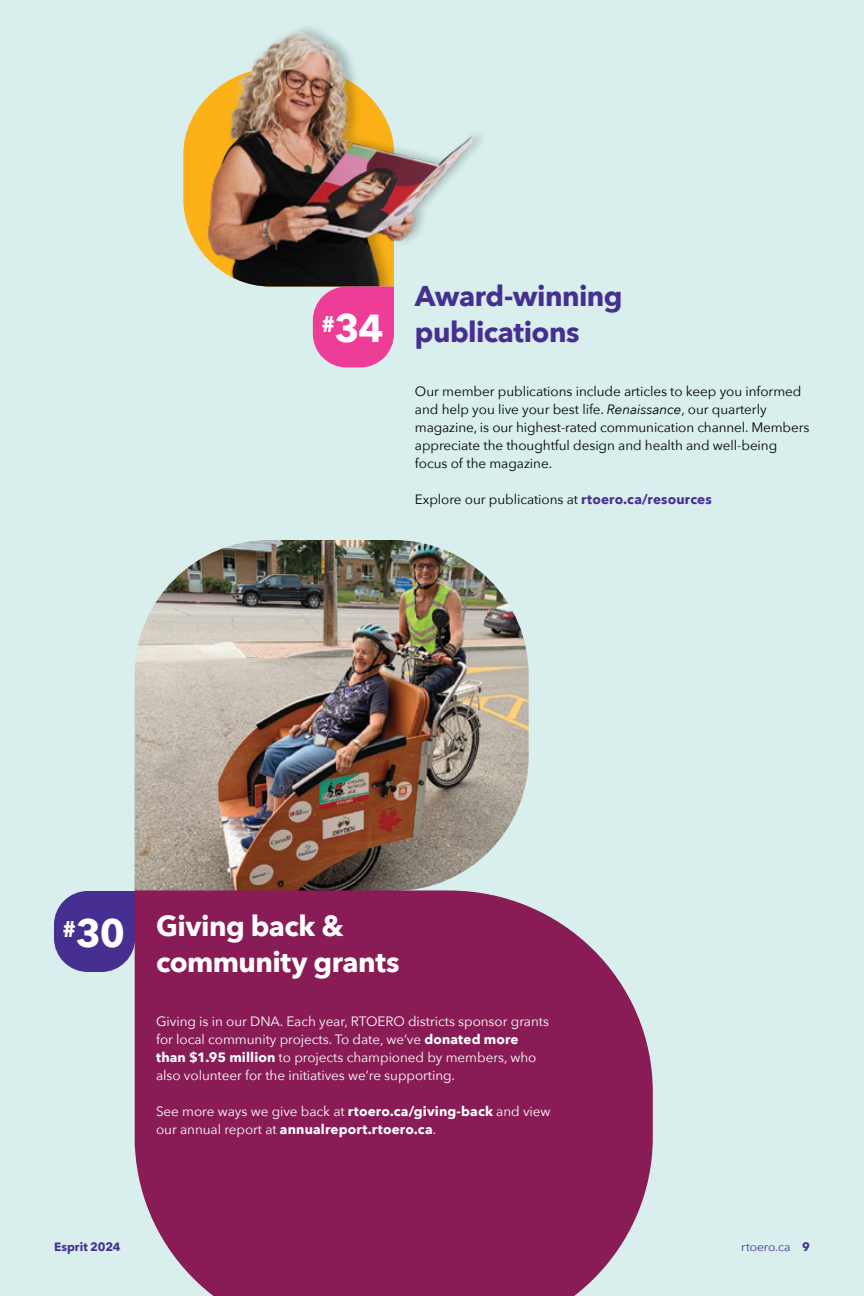
<style>
.page{position:relative;width:864px;height:1296px;background:#d8efee}
.page>*{position:absolute;margin:0;border:0;box-sizing:border-box;transform-origin:0 0}
.Header_2{font:700 39px "Avenir Next";color:#fff}
.Header_3{font:700 28.5px/36px "Avenir Next";letter-spacing:-.02em;color:#fff}
.Header_3-2{font:700 28.5px/36px "Avenir Next";letter-spacing:-.02em;color:#472f92}
.Body_Copy{font:13.5px/18px "Avenir Next";letter-spacing:-.005em;color:#fff}
.Body_Copy-2{font:13.5px/18px "Avenir Next";letter-spacing:-.005em;color:#000}
.t1{font:700 12px "Avenir Next";color:#472f92}
.t2{font:12px "Avenir Next";letter-spacing:-.005em;color:#472f92}
.s1{font-style:italic}
.s2{font-weight:700;color:#472f92}
.s3{font-weight:700}
</style>
<div class="page">
<img style="left:183px;top:27px;width:289px;height:259px">
<svg style="left:313px;top:286px;width:81px;height:82px"></svg>
<img style="left:135px;top:540px;width:394px;height:350px">
<svg style="left:54px;top:891px;width:80px;height:81px"></svg>
<svg style="left:134px;top:890px;width:519px;height:406px;fill:#891c56"></svg>
<p class="Header_2" style="left:321px;top:295px;width:64px"><sup>#</sup>34</p>
<p class="Header_3-2" style="left:415px;top:278px;width:209px">Award-winning publications</p>
<p class="Body_Copy-2" style="left:415px;top:382px;width:396px">Our member publications include articles to keep you informed and help you live your best life. <span class="s1">Renaissance</span>, our quarterly magazine, is our highest-rated communication channel. Members appreciate the thoughtful design and health and well-being focus of the magazine.</p>
<p class="Body_Copy-2" style="left:415px;top:490px;width:298px">Explore our publications at <span class="s2">rtoero.ca/resources</span></p>
<p class="Header_2" style="left:63px;top:899px;width:64px"><sup>#</sup>30</p>
<p class="Header_3" style="left:156px;top:908px;width:245px">Giving back &amp; community grants</p>
<p class="Body_Copy" style="left:156px;top:1012px;width:394px">Giving is in our DNA. Each year, RTOERO districts sponsor grants for local community projects. To date, we’ve <span class="s3">donated more than $1.95 million</span> to projects championed by members, who also volunteer for the initiatives we’re supporting.</p>
<p class="Body_Copy" style="left:156px;top:1102px;width:396px">See more ways we give back at <span class="s3">rtoero.ca/giving-back</span> and view our annual report at <span class="s3">annualreport.rtoero.ca</span>.</p>
<p class="t1" style="left:54px;top:1236px;width:68px">Esprit 2024</p>
<p class="t2" style="left:741px;top:1237px;width:70px">rtoero.ca <span class="s3">9</span></p>
</div>
